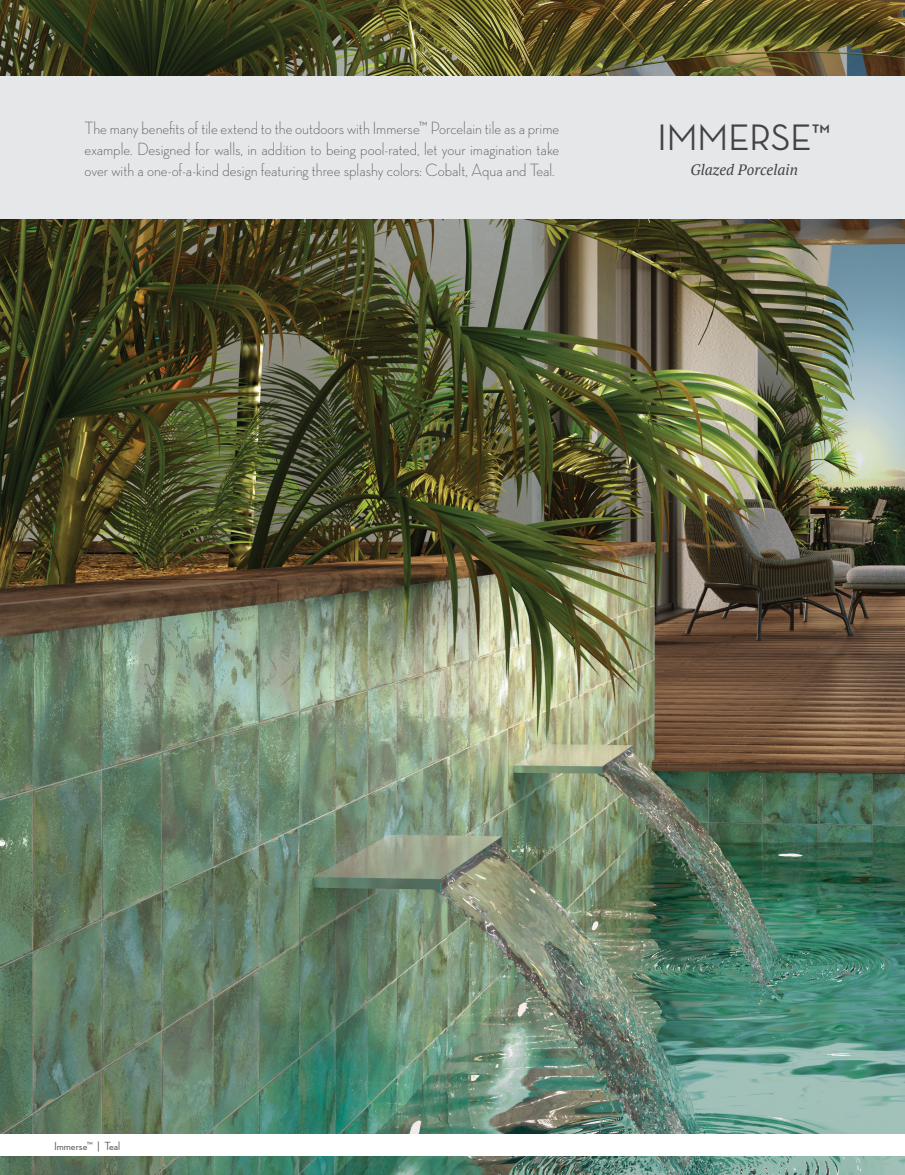
<style>
.page{position:relative;width:905px;height:1175px;background:#fff}
.page>*{position:absolute;margin:0;border:0;box-sizing:border-box;transform-origin:0 0}
.t1{font:500 37.5px "Neutra Disp";color:#434343}
.t2{font:300 18px/21px "Neutra Disp";color:#545656;text-align:justify}
.t3{font:italic 15px "PT Serif";color:#434343}
.t4{font:500 12px "Neutra Disp";color:#545656}
</style>
<div class="page">
<img style="left:0;top:0;width:904px;height:1174px">
<div style="left:0;top:1134px;width:904px;height:21px;background:#fff"></div>
<div style="left:0;top:76px;width:904px;height:142px;background:#e6e7e9"></div>
<p class="t2" style="left:85px;top:117px;width:476px">The many benefits of tile extend to the outdoors with Immerse™ Porcelain tile as a prime example. Designed for walls, in addition to being pool-rated, let your imagination take over with a one-of-a-kind design featuring three splashy colors: Cobalt, Aqua and Teal.</p>
<p class="t1" style="left:657px;top:116px;width:175px">IMMERSE™</p>
<p class="t3" style="left:690px;top:160px;width:109px">Glazed Porcelain</p>
<p class="t4" style="left:54px;top:1139px;width:68px">Immerse™ | Teal</p>
</div>
